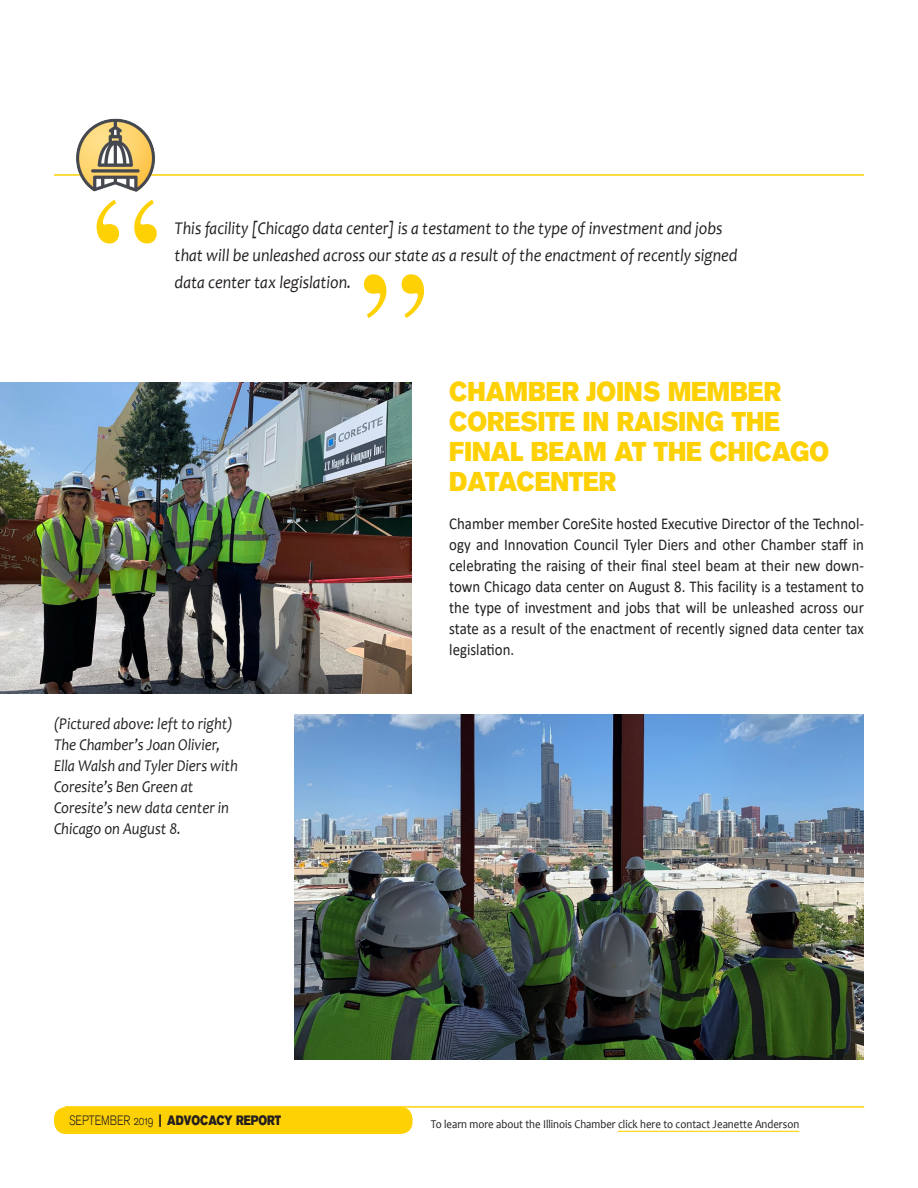
<style>
.page{position:relative;width:918px;height:1188px;background:#fff}
.page>*{position:absolute;margin:0;border:0;box-sizing:border-box;transform-origin:0 0}
.Advocacy-text{font:27px/30px "Akzidenz Grotesk BQ Super";color:#fed105;scale:.9 1}
.Advocacy-text-2{font:italic 18px/27px "Candara";color:#231f20;scale:.9 1}
.Advocacy-text-3{font:16.5px/21px "Calibri";color:#231f20;text-align:justify;scale:.9 1}
.Advocacy-text-4{font:italic 16.5px/21px "Candara";color:#231f20;scale:.9 1}
.t1{font:13.5px "Akzidenz Grotesk BQ Super";color:#231f20;scale:.8 1}
.Advocacy-text-5{font:12px "Candara";color:#231f20;scale:.9 1}
.s1{font-family:"Akzidenz Grotesk BQ Light Os F"}
</style>
<div class="page">
<hr style="left:54px;top:174px;width:810px;height:2px;background:#fed105">
<img style="left:72px;top:118px;width:86px;height:74px">
<svg style="left:97px;top:200px;width:60px;height:43px"></svg>
<svg style="left:364px;top:274px;width:60px;height:44px"></svg>
<div style="left:54px;top:1107px;width:359px;height:27px;background:#fed105;border-radius:12px"></div>
<hr style="left:618px;top:1131px;width:181px;height:1px;background:#fed105">
<hr style="left:65px;top:1106px;width:799px;height:2px;background:#fed105">
<img style="left:0;top:382px;width:412px;height:312px">
<img style="left:295px;top:714px;width:569px;height:345px">
<p class="Advocacy-text-2" style="left:175px;top:214px;width:627px">This facility [Chicago data center] is a testament to the type of investment and jobs that will be unleashed across our state as a result of the enactment of recently signed data center tax legislation.</p>
<p class="Advocacy-text-4" style="left:54px;top:713px;width:200px">(Pictured above: left to right)</p>
<p class="Advocacy-text-4" style="left:54px;top:734px;width:186px">The Chamber’s Joan Olivier,</p>
<p class="Advocacy-text-4" style="left:54px;top:755px;width:206px">Ella Walsh and Tyler Diers with<br>Coresite’s Ben Green at</p>
<p class="Advocacy-text-4" style="left:54px;top:797px;width:196px">Coresite’s new data center in<br>Chicago on August 8.</p>
<p class="Advocacy-text" style="left:449px;top:377px;width:424px">CHAMBER JOINS MEMBER<br>CORESITE IN RAISING THE<br>FINAL BEAM AT THE CHICAGO<br>DATACENTER</p>
<p class="Advocacy-text-3" style="left:449px;top:512px;width:462px">Chamber member CoreSite hosted Executive Director of the Technol&shy;ogy and Innovation Council Tyler Diers and other Chamber staff in celebrating the raising of their final steel beam at their new down&shy;town Chicago data center on August 8. This facility is a testament to the type of investment and jobs that will be unleashed across our state as a result of the enactment of recently signed data center tax legislation.</p>
<p class="t1" style="left:69px;top:1113px;width:267px"><span class="s1">SEPTEMBER 2019</span> | ADVOCACY REPORT</p>
<p class="Advocacy-text-5" style="left:431px;top:1117px;width:411px">To learn more about the Illinois Chamber click here to contact Jeanette Anderson</p>
</div>
